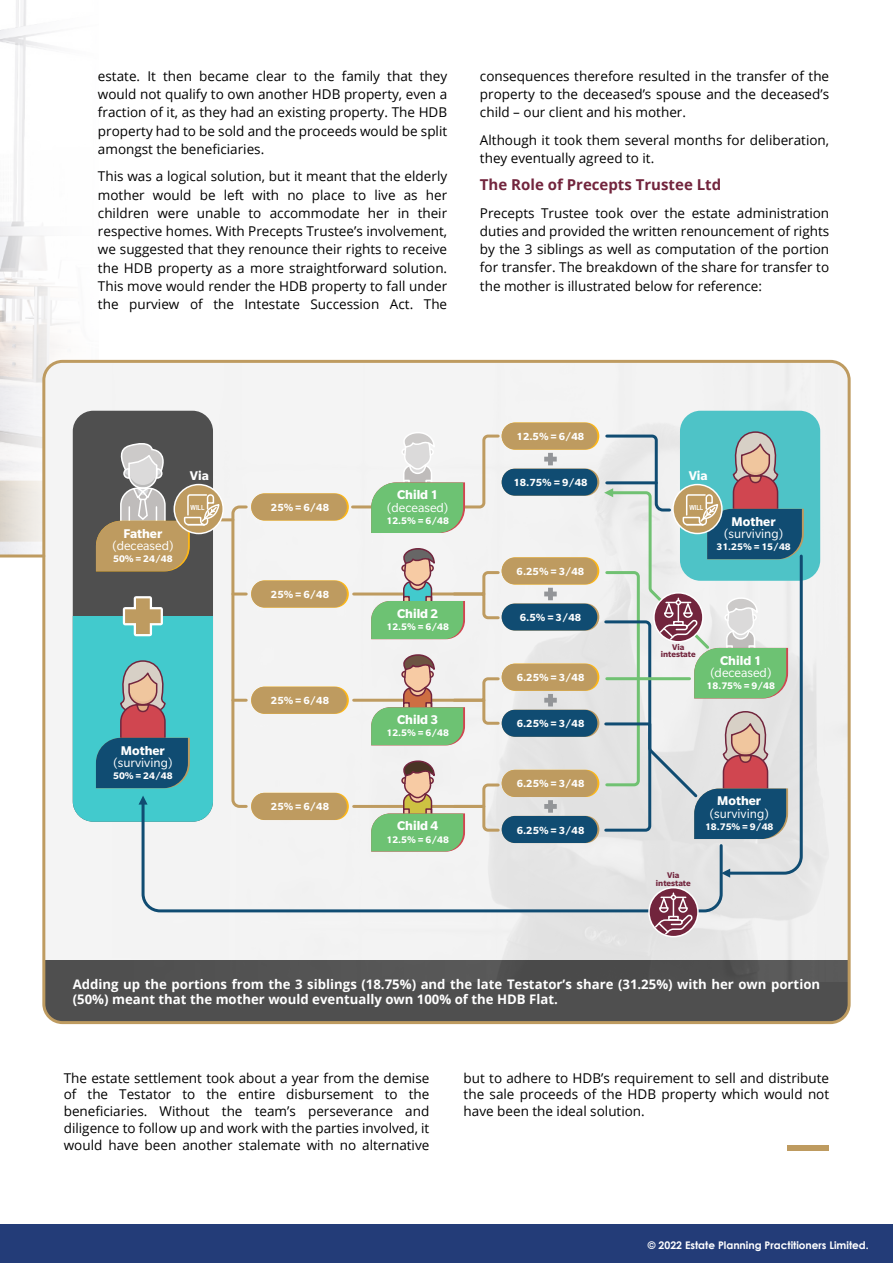
<style>
.page{position:relative;width:893px;height:1263px;background:#fff}
.page>*{position:absolute;margin:0;border:0;box-sizing:border-box;transform-origin:0 0}
.t1{font:700 15px "Open Sans";color:#72253d}
.t2{font:13.8px "Slate Pro";color:#fff}
.t3{font:700 13.8px "Slate Pro";color:#fff}
.t4{font:13.5px/18.3px "Open Sans";color:#000;text-align:justify}
.t5{font:700 13.2px/15px "Open Sans";color:#fff}
.t6{font:700 11.25px "Slate Pro";color:#fff}
.t7{font:700 10.5px "Century Gothic";color:#fff}
.t8{font:700 10.35px "Slate Pro";color:#fff}
.t9{font:700 8.85px/7.4px "Slate Pro";color:#72253d;text-align:center}
.t10{font:700 7.05px "Arial Narrow";color:#fff}
</style>
<div class="page">
<img style="left:0;top:0;width:211px;height:554px">
<div style="left:44px;top:361px;width:805px;height:661px;background:#f4f4f4;border-radius:19px"></div>
<div style="left:44px;top:960px;width:805px;height:62px;background:#4f4f4f"></div>
<img style="left:112px;top:364px;width:735px;height:617px">
<div style="left:42px;top:360px;width:809px;height:664px;border:3px solid #be9b60;border-radius:19px"></div>
<hr style="left:0;top:554px;width:44px;height:3px;background:#be9b60">
<hr style="left:353px;top:505px;width:27px;height:3px;background:#be9b60">
<hr style="left:354px;top:592px;width:56px;height:3px;background:#be9b60">
<hr style="left:354px;top:699px;width:56px;height:3px;background:#be9b60">
<div style="left:680px;top:411px;width:140px;height:170px;background:#4ec3c7;border-radius:21px"></div>
<svg style="left:371px;top:422px;width:226px;height:111px"></svg>
<svg style="left:371px;top:547px;width:226px;height:92px"></svg>
<svg style="left:371px;top:653px;width:226px;height:92px"></svg>
<svg style="left:371px;top:760px;width:226px;height:40px"></svg>
<div style="left:73px;top:411px;width:140px;height:411px;background:#4f4f4f;border-radius:21px"></div>
<div style="left:73px;top:616px;width:140px;height:206px;background:#42cacd"></div>
<svg style="left:230px;top:493px;width:117px;height:307px"></svg>
<hr style="left:195px;top:518px;width:38px;height:3px;background:#be9b60">
<svg style="left:96px;top:660px;width:94px;height:128px"></svg>
<svg style="left:122px;top:596px;width:41px;height:41px"></svg>
<svg style="left:96px;top:437px;width:125px;height:134px"></svg>
<svg style="left:139px;top:796px;width:6px;height:8px"></svg>
<svg style="left:140px;top:800px;width:584px;height:114px"></svg>
<div style="left:648px;top:887px;width:51px;height:50px;border:3px solid #fff;border-radius:50%"></div>
<svg style="left:650px;top:888px;width:47px;height:48px"></svg>
<svg style="left:651px;top:893px;width:43px;height:43px"></svg>
<svg style="left:603px;top:431px;width:201px;height:447px"></svg>
<div style="left:0;top:1225px;width:893px;height:38px;background:#233c78"></div>
<div style="left:788px;top:1145px;width:41px;height:5px;background:#be9b60"></div>
<p class="t4" style="left:98px;top:68px;width:351px">estate. It then became clear to the family that they would not qualify to own another HDB property, even a fraction of it, as they had an existing property. The HDB property had to be sold and the proceeds would be split amongst the beneficiaries.</p>
<p class="t4" style="left:98px;top:168px;width:351px">This was a logical solution, but it meant that the elderly mother would be left with no place to live as her children were unable to accommodate her in their respective homes. With Precepts Trustee’s involvement, we suggested that they renounce their rights to receive the HDB property as a more straightforward solution.<br>This move would render the HDB property to fall under the purview of the Intestate Succession Act. The</p>
<p class="t4" style="left:480px;top:68px;width:351px">consequences therefore resulted in the transfer of the property to the deceased’s spouse and the deceased’s child – our client and his mother.</p>
<p class="t4" style="left:480px;top:132px;width:351px">Although it took them several months for deliberation, they eventually agreed to it.</p>
<p class="t1" style="left:480px;top:179px;width:243px">The Role of Precepts Trustee Ltd</p>
<p class="t4" style="left:480px;top:205px;width:351px">Precepts Trustee took over the estate administration duties and provided the written renouncement of rights by the 3 siblings as well as computation of the portion for transfer. The breakdown of the share for transfer to the mother is illustrated below for reference:</p>
<p class="t3" style="left:123px;top:529px;width:40px">Father</p>
<p class="t2" style="left:112px;top:541px;width:62px">(deceased)</p>
<p class="t8" style="left:113px;top:555px;width:61px">50% = 24/48</p>
<p class="t3" style="left:121px;top:746px;width:46px">Mother</p>
<p class="t2" style="left:114px;top:758px;width:60px">(surviving)</p>
<p class="t8" style="left:113px;top:772px;width:61px">50% = 24/48</p>
<p class="t6" style="left:517px;top:433px;width:69px">12.5% = 6/48</p>
<p class="t6" style="left:513px;top:479px;width:76px">18.75% = 9/48</p>
<p class="t3" style="left:190px;top:471px;width:21px">Via</p>
<p class="t3" style="left:689px;top:471px;width:21px">Via</p>
<p class="t3" style="left:397px;top:490px;width:43px">Child 1</p>
<p class="t2" style="left:387px;top:503px;width:62px">(deceased)</p>
<p class="t8" style="left:386px;top:517px;width:64px">12.5% = 6/48</p>
<p class="t6" style="left:271px;top:504px;width:60px">25% = 6/48</p>
<p class="t10" style="left:191px;top:505px;width:15px">WILL</p>
<p class="t10" style="left:689px;top:505px;width:15px">WILL</p>
<p class="t6" style="left:271px;top:591px;width:60px">25% = 6/48</p>
<p class="t3" style="left:397px;top:609px;width:43px">Child 2</p>
<p class="t8" style="left:386px;top:623px;width:64px">12.5% = 6/48</p>
<p class="t6" style="left:517px;top:568px;width:69px">6.25% = 3/48</p>
<p class="t6" style="left:520px;top:614px;width:63px">6.5% = 3/48</p>
<p class="t3" style="left:732px;top:517px;width:46px">Mother</p>
<p class="t2" style="left:724px;top:529px;width:60px">(surviving)</p>
<p class="t8" style="left:716px;top:543px;width:76px">31.25% = 15/48</p>
<p class="t6" style="left:271px;top:697px;width:60px">25% = 6/48</p>
<p class="t6" style="left:271px;top:803px;width:60px">25% = 6/48</p>
<p class="t3" style="left:397px;top:715px;width:43px">Child 3</p>
<p class="t8" style="left:386px;top:730px;width:64px">12.5% = 6/48</p>
<p class="t3" style="left:397px;top:821px;width:43px">Child 4</p>
<p class="t8" style="left:386px;top:836px;width:64px">12.5% = 6/48</p>
<p class="t6" style="left:517px;top:674px;width:69px">6.25% = 3/48</p>
<p class="t6" style="left:517px;top:720px;width:69px">6.25% = 3/48</p>
<p class="t6" style="left:517px;top:780px;width:69px">6.25% = 3/48</p>
<p class="t6" style="left:517px;top:826px;width:69px">6.25% = 3/48</p>
<p class="t9" style="left:661px;top:645px;width:36px">Via intestate</p>
<p class="t3" style="left:720px;top:656px;width:43px">Child 1</p>
<p class="t2" style="left:710px;top:668px;width:62px">(deceased)</p>
<p class="t8" style="left:707px;top:683px;width:70px">18.75% = 9/48</p>
<p class="t3" style="left:717px;top:796px;width:46px">Mother</p>
<p class="t2" style="left:710px;top:809px;width:60px">(surviving)</p>
<p class="t8" style="left:705px;top:823px;width:70px">18.75% = 9/48</p>
<p class="t9" style="left:656px;top:873px;width:36px">Via intestate</p>
<p class="t5" style="left:73px;top:978px;width:749px">Adding up the portions from the 3 siblings (18.75%) and the late Testator’s share (31.25%) with her own portion (50%) meant that the mother would eventually own 100% of the HDB Flat.</p>
<p class="t4" style="left:64px;top:1071px;width:367px;line-height:16.8px">The estate settlement took about a year from the demise of the Testator to the entire disbursement to the beneficiaries. Without the team’s perseverance and diligence to follow up and work with the parties involved, it would have been another stalemate with no alternative</p>
<p class="t4" style="left:464px;top:1071px;width:367px;line-height:16.8px">but to adhere to HDB’s requirement to sell and distribute the sale proceeds of the HDB property which would not have been the ideal solution.</p>
<p class="t7" style="left:648px;top:1241px;width:222px">© 2022 Estate Planning Practitioners Limited.</p>
</div>
